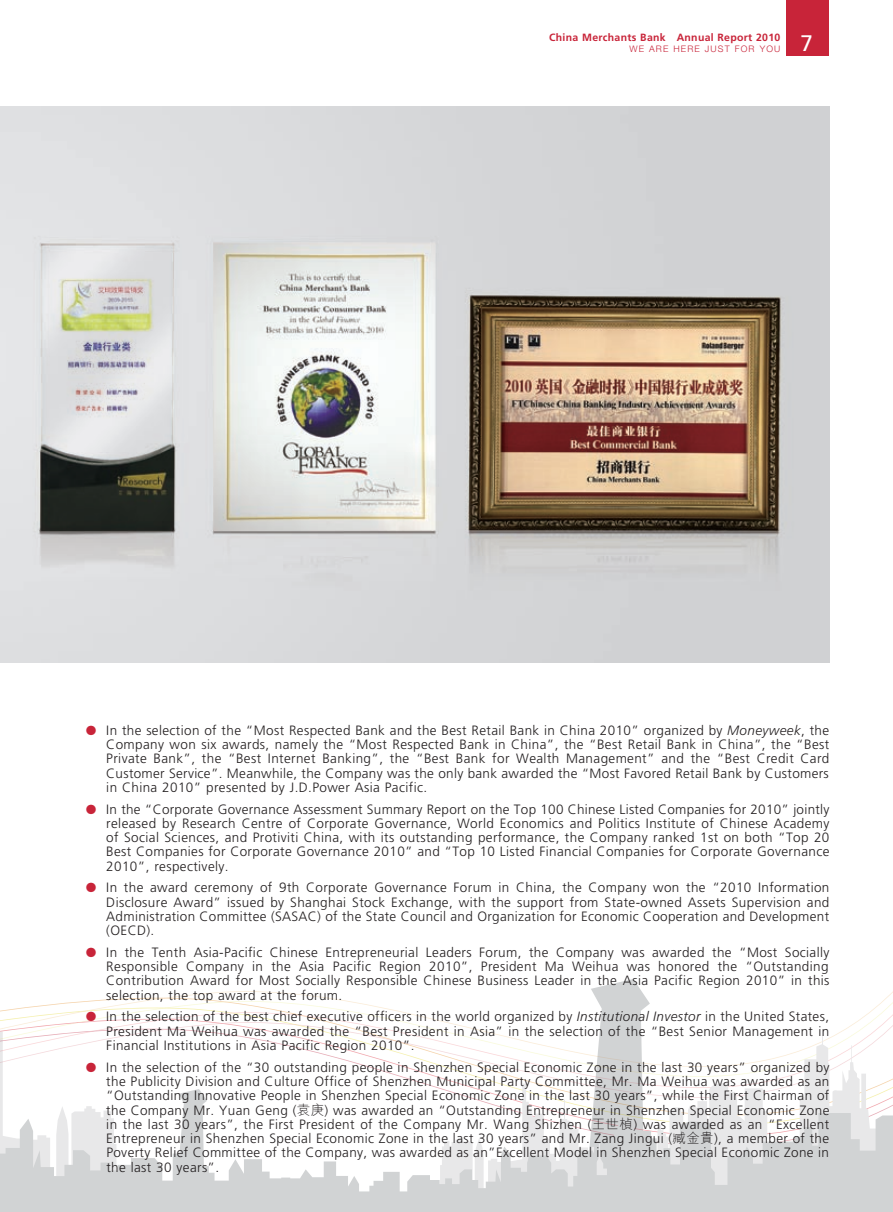
<style>
.page{position:relative;width:893px;height:1212px;background:#fff}
.page>*{position:absolute;margin:0;border:0;box-sizing:border-box;transform-origin:0 0}
.t1{font:22.5px "Frutiger LT Std";color:#fff}
.t2{font:300 13.5px/14.2px "Frutiger LT Std";letter-spacing:.03em;color:#231f20;text-align:justify}
.t3{font:700 10.5px "Frutiger LT Std";letter-spacing:.03em;color:#c82439}
.t4{font:300 9px "Helvetica Neue LT Std";letter-spacing:.13em;color:#c82439}
.s1{font-family:"M Hei HK";font-size:12px;color:#c82439}
.s2{font-style:italic}
.s3{font-family:"M Hei HK"}
</style>
<div class="page">
<div style="left:787px;top:0;width:42px;height:56px;background:#c82439"></div>
<svg style="left:281px;top:1210px;width:612px;height:2px"></svg>
<svg style="left:0;top:979px;width:893px;height:231px"></svg>
<img style="left:0;top:106px;width:829px;height:556px">
<p class="t3" style="left:549px;top:31px;width:233px">China Merchants Bank Annual Report 2010</p>
<p class="t4" style="left:629px;top:43px;width:152px">WE ARE HERE JUST FOR YOU</p>
<h1 class="t1" style="left:800px;top:30px;width:14px">7</h1>
<p class="t2" style="left:106px;top:723px;width:725px;text-indent:-21px"><span class="s1">●</span> In the selection of the “Most Respected Bank and the Best Retail Bank in China 2010” organized by <span class="s2">Moneyweek</span>, the Company won six awards, namely the “Most Respected Bank in China”, the “Best Retail Bank in China”, the “Best Private Bank”, the “Best Internet Banking”, the “Best Bank for Wealth Management” and the “Best Credit Card Customer Service”. Meanwhile, the Company was the only bank awarded the “Most Favored Retail Bank by Customers in China 2010” presented by J.D.Power Asia Pacific.</p>
<p class="t2" style="left:106px;top:802px;width:725px;text-indent:-21px"><span class="s1">●</span> In the “Corporate Governance Assessment Summary Report on the Top 100 Chinese Listed Companies for 2010” jointly released by Research Centre of Corporate Governance, World Economics and Politics Institute of Chinese Academy of Social Sciences, and Protiviti China, with its outstanding performance, the Company ranked 1st on both “Top 20<br>Best Companies for Corporate Governance 2010” and “Top 10 Listed Financial Companies for Corporate Governance 2010”, respectively.</p>
<p class="t2" style="left:106px;top:881px;width:725px;text-indent:-21px"><span class="s1">●</span> In the award ceremony of 9th Corporate Governance Forum in China, the Company won the “2010 Information Disclosure Award” issued by Shanghai Stock Exchange, with the support from State-owned Assets Supervision and Administration Committee (SASAC) of the State Council and Organization for Economic Cooperation and Development (OECD).</p>
<p class="t2" style="left:106px;top:945px;width:725px;text-indent:-21px"><span class="s1">●</span> In the Tenth Asia-Pacific Chinese Entrepreneurial Leaders Forum, the Company was awarded the “Most Socially Responsible Company in the Asia Pacific Region 2010”, President Ma Weihua was honored the “Outstanding Contribution Award for Most Socially Responsible Chinese Business Leader in the Asia Pacific Region 2010” in this selection, the top award at the forum.</p>
<p class="t2" style="left:106px;top:1010px;width:725px;text-indent:-21px"><span class="s1">●</span> In the selection of the best chief executive officers in the world organized by <span class="s2">Institutional Investor</span> in the United States, President Ma Weihua was awarded the “Best President in Asia” in the selection of the “Best Senior Management in Financial Institutions in Asia Pacific Region 2010”.</p>
<p class="t2" style="left:106px;top:1060px;width:725px;text-indent:-21px"><span class="s1">●</span> In the selection of the “30 outstanding people in Shenzhen Special Economic Zone in the last 30 years” organized by the Publicity Division and Culture Office of Shenzhen Municipal Party Committee, Mr. Ma Weihua was awarded as an “Outstanding Innovative People in Shenzhen Special Economic Zone in the last 30 years”, while the First Chairman of the Company Mr. Yuan Geng (<span class="s3">袁庚</span>) was awarded an “Outstanding Entrepreneur in Shenzhen Special Economic Zone in the last 30 years”, the First President of the Company Mr. Wang Shizhen (<span class="s3">王世楨</span>) was awarded as an “Excellent Entrepreneur in Shenzhen Special Economic Zone in the last 30 years” and Mr. Zang Jingui (<span class="s3">臧金貴</span>), a member of the Poverty Relief Committee of the Company, was awarded as an”Excellent Model in Shenzhen Special Economic Zone in the last 30 years”.</p>
</div>
